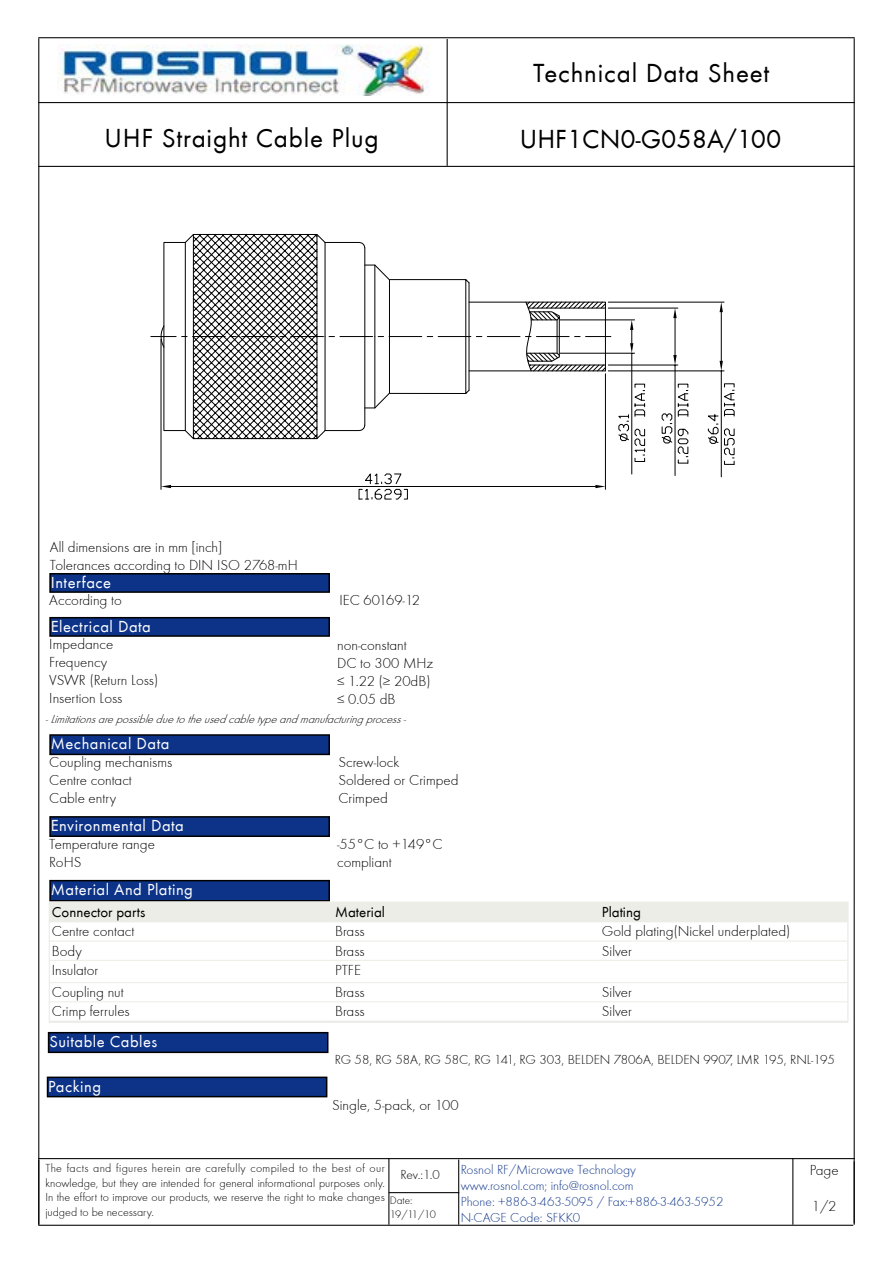
<style>
.page{position:relative;width:893px;height:1263px;background:#fff}
.page>*{position:absolute;margin:0;border:0;box-sizing:border-box;transform-origin:0 0}
.t1{font:27px "Futura T";letter-spacing:.03em;color:#000}
.t2{font:27px "Futura T";color:#000}
.t3{font:16.5px "Futura T";letter-spacing:.03em;color:#fff}
.t4{font:15px/18px "Futura T Ligh";color:#000}
.t5{font:15px "Futura T";color:#000}
.t6{font:13.5px/16.2px "Futura T Ligh";color:#0c3388}
.t7{font:13.5px "Futura T Ligh";color:#000}
.t8{font:12px/14.4px "Futura T Ligh";color:#000;text-align:justify}
.t9{font:italic 12px "Futura T Ligh";color:#000}
.t10{font:11.25px/13.8px "Futura T Ligh";letter-spacing:-.025em;color:#000}
</style>
<div class="page">
<hr style="left:38px;top:166px;width:817px;height:1px;background:#000">
<hr style="left:38px;top:102px;width:817px;height:1px;background:#000">
<div style="left:50px;top:618px;width:279px;height:18px;background:#0c3388"></div>
<div style="left:49px;top:617px;width:281px;height:20px;border:2px solid #000"></div>
<div style="left:50px;top:735px;width:279px;height:19px;background:#0c3388"></div>
<div style="left:49px;top:734px;width:281px;height:21px;border:2px solid #000"></div>
<div style="left:50px;top:817px;width:279px;height:19px;background:#0c3388"></div>
<div style="left:49px;top:816px;width:281px;height:21px;border:2px solid #000"></div>
<div style="left:49px;top:1033px;width:279px;height:19px;background:#0c3388"></div>
<div style="left:48px;top:1032px;width:280px;height:21px;border:2px solid #000"></div>
<div style="left:50px;top:881px;width:279px;height:20px;background:#0c3388"></div>
<div style="left:49px;top:880px;width:281px;height:21px;border:2px solid #000"></div>
<hr style="left:38px;top:37px;width:817px;height:1px;background:#000">
<hr style="left:388px;top:1158px;width:1px;height:67px;background:#000">
<hr style="left:38px;top:1158px;width:817px;height:1px;background:#000">
<hr style="left:38px;top:38px;width:1px;height:1187px;background:#000">
<hr style="left:854px;top:38px;width:1px;height:1185px;background:#000">
<hr style="left:38px;top:1225px;width:815px;height:1px;background:#000">
<hr style="left:389px;top:1192px;width:70px;height:1px;background:#000">
<hr style="left:854px;top:1161px;width:1px;height:64px;background:#000">
<hr style="left:458px;top:1159px;width:1px;height:66px;background:#000">
<hr style="left:792px;top:1158px;width:1px;height:67px;background:#000">
<hr style="left:447px;top:39px;width:1px;height:127px;background:#000">
<div style="left:50px;top:574px;width:279px;height:18px;background:#0c3388"></div>
<div style="left:49px;top:573px;width:281px;height:20px;border:2px solid #000"></div>
<div style="left:49px;top:902px;width:799px;height:120px;background:#edede8"></div>
<div style="left:51px;top:922px;width:795px;height:98px;background:#fff"></div>
<hr style="left:50px;top:940px;width:283px;height:1px;background:#edede8">
<hr style="left:333px;top:940px;width:267px;height:1px;background:#edede8">
<hr style="left:600px;top:940px;width:247px;height:1px;background:#edede8">
<hr style="left:50px;top:960px;width:283px;height:1px;background:#edede8">
<hr style="left:333px;top:960px;width:267px;height:1px;background:#edede8">
<hr style="left:600px;top:960px;width:247px;height:1px;background:#edede8">
<hr style="left:50px;top:982px;width:283px;height:1px;background:#edede8">
<hr style="left:333px;top:982px;width:267px;height:1px;background:#edede8">
<hr style="left:600px;top:982px;width:247px;height:1px;background:#edede8">
<hr style="left:50px;top:1001px;width:283px;height:1px;background:#edede8">
<hr style="left:333px;top:1001px;width:267px;height:1px;background:#edede8">
<hr style="left:600px;top:1001px;width:247px;height:1px;background:#edede8">
<div style="left:49px;top:901px;width:799px;height:122px;border:1px solid #edede8"></div>
<hr style="left:161px;top:339px;width:1px;height:150px;background:#000">
<hr style="left:605px;top:374px;width:1px;height:115px;background:#000">
<hr style="left:171px;top:486px;width:424px;height:1px;background:#000">
<svg style="left:161px;top:485px;width:10px;height:3px"></svg>
<svg style="left:595px;top:485px;width:10px;height:3px"></svg>
<svg style="left:359px;top:473px;width:43px;height:27px"></svg>
<div style="left:404px;top:489px;width:4px;height:10px;border:1px solid #000"></div>
<svg style="left:151px;top:234px;width:460px;height:205px"></svg>
<hr style="left:560px;top:320px;width:75px;height:1px;background:#000">
<hr style="left:560px;top:353px;width:75px;height:1px;background:#000">
<hr style="left:631px;top:353px;width:1px;height:121px;background:#000">
<svg style="left:630px;top:320px;width:3px;height:33px"></svg>
<svg style="left:618px;top:390px;width:27px;height:72px"></svg>
<hr style="left:608px;top:365px;width:70px;height:1px;background:#000">
<hr style="left:608px;top:308px;width:70px;height:1px;background:#000">
<hr style="left:675px;top:318px;width:1px;height:37px;background:#000">
<hr style="left:675px;top:365px;width:1px;height:111px;background:#000">
<svg style="left:673px;top:308px;width:4px;height:10px"></svg>
<svg style="left:673px;top:355px;width:4px;height:10px"></svg>
<svg style="left:661px;top:390px;width:28px;height:74px"></svg>
<hr style="left:608px;top:371px;width:116px;height:1px;background:#000">
<hr style="left:608px;top:302px;width:116px;height:1px;background:#000">
<hr style="left:721px;top:312px;width:1px;height:49px;background:#000">
<hr style="left:721px;top:371px;width:1px;height:106px;background:#000">
<svg style="left:720px;top:302px;width:3px;height:10px"></svg>
<svg style="left:720px;top:361px;width:3px;height:10px"></svg>
<svg style="left:707px;top:384px;width:28px;height:81px"></svg>
<div style="left:48px;top:1077px;width:279px;height:20px;background:#0c3388"></div>
<div style="left:47px;top:1076px;width:280px;height:21px;border:2px solid #000"></div>
<img style="left:58px;top:45px;width:371px;height:51px">
<h1 class="t1" style="left:533px;top:58px;width:238px">Technical Data Sheet</h1>
<h1 class="t1" style="left:105px;top:123px;width:276px">UHF Straight Cable Plug</h1>
<h1 class="t2" style="left:520px;top:123px;width:263px">UHF1CN0-G058A/100</h1>
<p class="t4" style="left:50px;top:538px;width:249px">All dimensions are in mm [inch]<br>Tolerances according to DIN ISO 2768-mH</p>
<p class="t3" style="left:51px;top:573px;width:62px">Interface</p>
<p class="t4" style="left:49px;top:592px;width:74px">According to</p>
<p class="t4" style="left:339px;top:592px;width:82px">IEC 60169-12</p>
<p class="t3" style="left:51px;top:617px;width:102px">Electrical Data</p>
<p class="t4" style="left:49px;top:635px;width:110px">Impedance<br>Frequency<br>VSWR (Return Loss)<br>Insertion Loss</p>
<p class="t4" style="left:337px;top:636px;width:98px">non-constant<br>DC to 300 MHz ≤ 1.22 (≥ 20dB) ≤ 0.05 dB</p>
<p class="t9" style="left:45px;top:713px;width:366px">-Limitationsarepossibleduetotheusedcabletypeandmanufacturingprocess-</p>
<p class="t3" style="left:51px;top:735px;width:120px">Mechanical Data</p>
<p class="t4" style="left:49px;top:753px;width:124px">Coupling mechanisms<br>Centre contact<br>Cable entry</p>
<p class="t3" style="left:51px;top:816px;width:135px">Environmental Data</p>
<p class="t4" style="left:49px;top:835px;width:107px">Temperature range<br>RoHS</p>
<p class="t3" style="left:51px;top:880px;width:144px">Material And Plating</p>
<p class="t4" style="left:338px;top:753px;width:122px">Screw-lock<br>Soldered or Crimped<br>Crimped</p>
<p class="t4" style="left:337px;top:836px;width:107px">-55°C to +149°C compliant</p>
<p class="t5" style="left:52px;top:904px;width:95px">Connector parts</p>
<p class="t5" style="left:335px;top:904px;width:51px">Material</p>
<p class="t5" style="left:602px;top:904px;width:41px">Plating</p>
<p class="t4" style="left:52px;top:923px;width:84px">Centre contact</p>
<p class="t4" style="left:335px;top:923px;width:31px">Brass</p>
<p class="t4" style="left:602px;top:923px;width:190px">Gold plating(Nickel underplated)</p>
<p class="t4" style="left:52px;top:942px;width:31px">Body</p>
<p class="t4" style="left:335px;top:942px;width:31px">Brass</p>
<p class="t4" style="left:602px;top:942px;width:32px">Silver</p>
<p class="t4" style="left:52px;top:961px;width:48px">Insulator</p>
<p class="t4" style="left:335px;top:961px;width:27px">PTFE</p>
<p class="t4" style="left:52px;top:983px;width:73px">Coupling nut</p>
<p class="t4" style="left:335px;top:983px;width:31px">Brass</p>
<p class="t4" style="left:602px;top:983px;width:32px">Silver</p>
<p class="t4" style="left:52px;top:1003px;width:79px">Crimp ferrules</p>
<p class="t4" style="left:335px;top:1003px;width:31px">Brass</p>
<p class="t4" style="left:602px;top:1003px;width:32px">Silver</p>
<p class="t3" style="left:49px;top:1032px;width:109px">Suitable Cables</p>
<p class="t3" style="left:48px;top:1077px;width:54px">Packing</p>
<p class="t7" style="left:335px;top:1052px;width:502px">RG 58, RG 58A, RG 58C, RG 141, RG 303, BELDEN 7806A, BELDEN 9907, LMR 195, RNL-195</p>
<p class="t4" style="left:332px;top:1096px;width:128px">Single, 5-pack, or 100</p>
<p class="t8" style="left:45px;top:1161px;width:341px">The facts and figures herein are carefully compiled to the best of our knowledge, but they are intended for general informational purposes only.<br>In the effort to improve our products, we reserve the right to make changes judged to be necessary.</p>
<p class="t7" style="left:401px;top:1167px;width:41px">Rev.:1.0</p>
<p class="t10" style="left:390px;top:1194px;width:48px">Date:<br>19/11/10</p>
<p class="t6" style="left:461px;top:1161px;width:264px">Rosnol RF/Microwave Technology www.rosnol.com; info@rosnol.com<br>Phone: +886-3-463-5095 / Fax:+886-3-463-5952<br>N-CAGE Code: SFKK0</p>
<p class="t4" style="left:810px;top:1161px;width:30px">Page</p>
<p class="t4" style="left:812px;top:1197px;width:26px">1/2</p>
</div>
